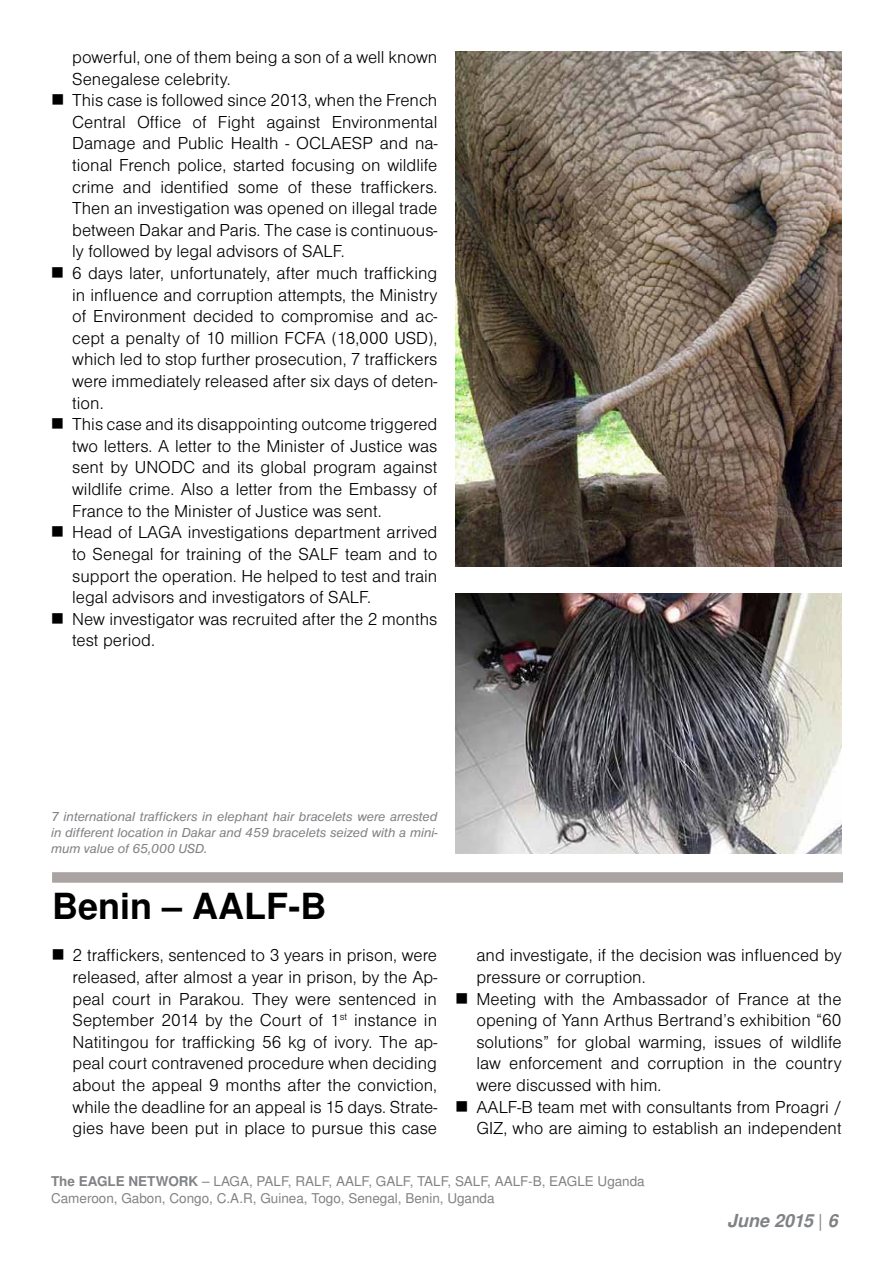
<style>
.page{position:relative;width:893px;height:1263px;background:#fff}
.page>*{position:absolute;margin:0;border:0;box-sizing:border-box;transform-origin:0 0}
.t1{font:700 36px "Nimbus Sans LOT";color:#000}
.t2{font:18px/21.6px "Nimbus Sans DOT Ligh";color:#000}
.t3{font:italic 700 18px "Nimbus Sans LOT";color:#808285}
.t4{font:italic 13.5px/16.2px "Nimbus Sans DOT";color:#808285;text-align:justify}
.t5{font:13.5px/16.2px "Nimbus Sans LOT";color:#808285}
.s1{font-weight:700}
.s2{font-weight:400;font-style:normal}
</style>
<div class="page">
<img style="left:455px;top:593px;width:387px;height:260px">
<img style="left:455px;top:51px;width:387px;height:515px">
<div style="left:52px;top:872px;width:791px;height:11px;background:#a9a3a1"></div>
<p class="t2" style="left:72px;top:47px;width:367px">powerful, one of them being a son of a well known Senegalese celebrity.<br>This case is followed since 2013, when the French Central Office of Fight against Environmental Damage and Public Health - OCLAESP and na&shy;tional French police, started focusing on wildlife crime and identified some of these traffickers.<br>Then an investigation was opened on illegal trade between Dakar and Paris. The case is continuous&shy;ly followed by legal advisors of SALF.<br>6 days later, unfortunately, after much trafficking in influence and corruption attempts, the Ministry of Environment decided to compromise and ac&shy;cept a penalty of 10 million FCFA (18,000 USD), which led to stop further prosecution, 7 traffickers were immediately released after six days of deten&shy;tion.<br>This case and its disappointing outcome triggered two letters. A letter to the Minister of Justice was sent by UNODC and its global program against wildlife crime. Also a letter from the Embassy of France to the Minister of Justice was sent.<br>Head of LAGA investigations department arrived to Senegal for training of the SALF team and to support the operation. He helped to test and train legal advisors and investigators of SALF.<br>New investigator was recruited after the 2 months test period.</p>
<p class="t4" style="left:51px;top:808px;width:388px">7 international traffickers in elephant hair bracelets were arrested in different location in Dakar and 459 bracelets seized with a mini&shy;mum value of 65,000 USD.</p>
<h1 class="t1" style="left:52px;top:885px;width:276px">Benin – AALF-B</h1>
<p class="t2" style="left:73px;top:945px;width:366px;text-align:justify">2 traffickers, sentenced to 3 years in prison, were released, after almost a year in prison, by the Ap&shy;peal court in Parakou. They were sentenced in September 2014 by the Court of 1<sup>st</sup> instance in Natitingou for trafficking 56 kg of ivory. The ap&shy;peal court contravened procedure when deciding about the appeal 9 months after the conviction, while the deadline for an appeal is 15 days. Strate&shy;gies have been put in place to pursue this case</p>
<p class="t2" style="left:476px;top:945px;width:367px">and investigate, if the decision was influenced by pressure or corruption.<br>Meeting with the Ambassador of France at the opening of Yann Arthus Bertrand’s exhibition “60 solutions” for global warming, issues of wildlife law enforcement and corruption in the country were discussed with him.<br>AALF-B team met with consultants from Proagri / GIZ, who are aiming to establish an independent</p>
<p class="t5" style="left:51px;top:1174px;width:595px"><span class="s1">The EAGLE NETWORK</span> – LAGA, PALF, RALF, AALF, GALF, TALF, SALF, AALF-B, EAGLE Uganda<br>Cameroon, Gabon, Congo, C.A.R, Guinea, Togo, Senegal, Benin, Uganda</p>
<p class="t3" style="left:727px;top:1210px;width:112px">June 2015 <span class="s2">|</span> 6</p>
</div>
